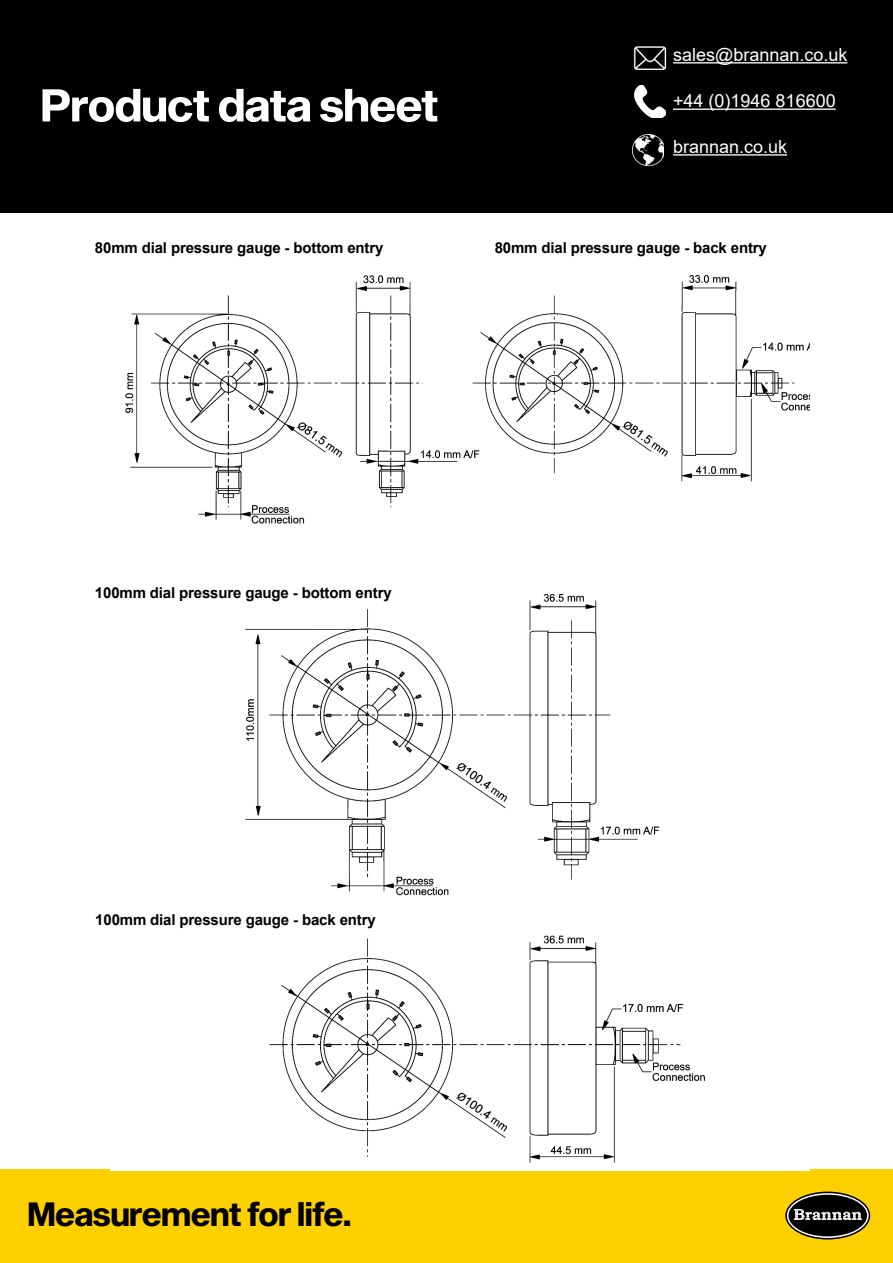
<style>
.page{position:relative;width:893px;height:1263px;background:#fff}
.page>*{position:absolute;margin:0;border:0;box-sizing:border-box;transform-origin:0 0}
.t1{font:33px "Sequel Sans Bold Disp";color:#000}
.t2{font:18px "Arial";color:#fff}
.t3{font:700 15px "Arial";letter-spacing:-.01em;color:#000}
</style>
<div class="page">
<div style="left:0;top:0;width:893px;height:213px;background:#000"></div>
<div style="left:0;top:1169px;width:893px;height:94px;background:#ffd000"></div>
<svg style="left:786px;top:1192px;width:83px;height:47px"></svg>
<div style="left:785px;top:1191px;width:85px;height:48px;border:2px solid #000;border-radius:50%"></div>
<div style="left:788px;top:1195px;width:79px;height:41px;background:#000;border-radius:50%"></div>
<svg style="left:794px;top:1209px;width:68px;height:11px"></svg>
<img style="left:633px;top:47px;width:34px;height:22px">
<hr style="left:673px;top:62px;width:174px;height:2px;background:#fff">
<img style="left:635px;top:86px;width:30px;height:32px">
<hr style="left:673px;top:109px;width:163px;height:1px;background:#fff">
<img style="left:633px;top:134px;width:31px;height:32px">
<hr style="left:673px;top:154px;width:114px;height:2px;background:#fff">
<svg style="left:43px;top:89px;width:394px;height:33px"></svg>
<img style="left:111px;top:275px;width:698px;height:895px">
<div style="left:95px;top:583px;width:315px;height:21px;background:#fff"></div>
<div style="left:95px;top:910px;width:315px;height:21px;background:#fff"></div>
<p class="t2" style="left:673px;top:42px;width:176px">sales@brannan.co.uk</p>
<p class="t2" style="left:673px;top:89px;width:164px">+44 (0)1946 816600</p>
<p class="t2" style="left:673px;top:134px;width:116px">brannan.co.uk</p>
<p class="t3" style="left:95px;top:238px;width:290px">80mm dial pressure gauge - bottom entry</p>
<p class="t3" style="left:495px;top:238px;width:274px">80mm dial pressure gauge - back entry</p>
<p class="t3" style="left:95px;top:582px;width:298px">100mm dial pressure gauge - bottom entry</p>
<p class="t3" style="left:95px;top:909px;width:282px">100mm dial pressure gauge - back entry</p>
<h1 class="t1" style="left:28px;top:1191px;width:325px">Measurement for life.</h1>
</div>
